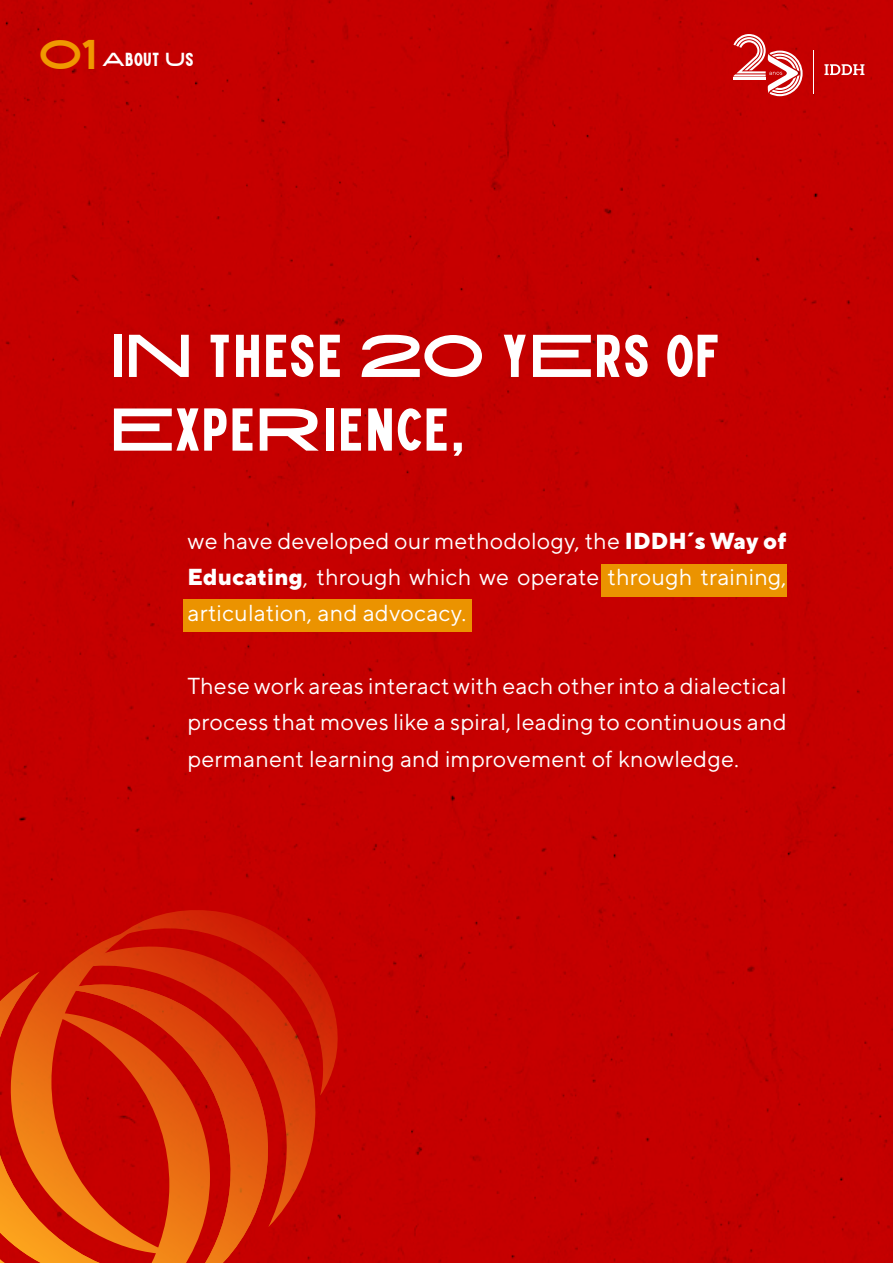
<style>
.page{position:relative;width:893px;height:1263px;background:#c50000}
.page>*{position:absolute;margin:0;border:0;box-sizing:border-box;transform-origin:0 0}
.t1{font:60.3px/73.7px "High Cruiser";color:#fff}
.t2{font:23.1px/36.3px "TT Norms Pro";letter-spacing:.01em;color:#fff;text-align:justify}
.t3{font:18.9px "High Cruiser";letter-spacing:-.025em;color:#fff}
.s1{font-size:41.55px;color:#f09800}
.s2{font-weight:800}
</style>
<div class="page">
<div style="left:183px;top:599px;width:289px;height:33px;background:#eb9300"></div>
<div style="left:601px;top:564px;width:185px;height:33px;background:#eb9300"></div>
<svg style="left:824px;top:64px;width:40px;height:11px"></svg>
<hr style="left:813px;top:51px;width:1px;height:43px;background:#fff">
<svg style="left:733px;top:34px;width:70px;height:62px"></svg>
<svg style="left:66px;top:923px;width:265px;height:304px;background:#cd1c04"></svg>
<svg style="left:10px;top:930px;width:107px;height:42px;background:#c90e02"></svg>
<svg style="left:0;top:972px;width:64px;height:40px;background:#d32d07"></svg>
<svg style="left:117px;top:895px;width:232px;height:201px;background:#c91102"></svg>
<svg style="left:64px;top:968px;width:217px;height:295px;background:#d22907"></svg>
<svg style="left:0;top:1012px;width:211px;height:251px;background:#d63609"></svg>
<p class="t3" style="left:38px;top:48px;width:157px"><span class="s1">01</span> ABOUT US</p>
<h1 class="t1" style="left:110px;top:321px;width:612px">IN THESE 20 YERS OF<br>EXPERIENCE,</h1>
<p class="t2" style="left:188px;top:522px;width:601px">we have developed our methodology, the <span class="s2">IDDH´s Way of Educating</span>, through which we operate through training, articulation, and advocacy.</p>
<p class="t2" style="left:188px;top:667px;width:601px">These work areas interact with each other into a dialectical process that moves like a spiral, leading to continuous and permanent learning and improvement of knowledge.</p>
</div>
